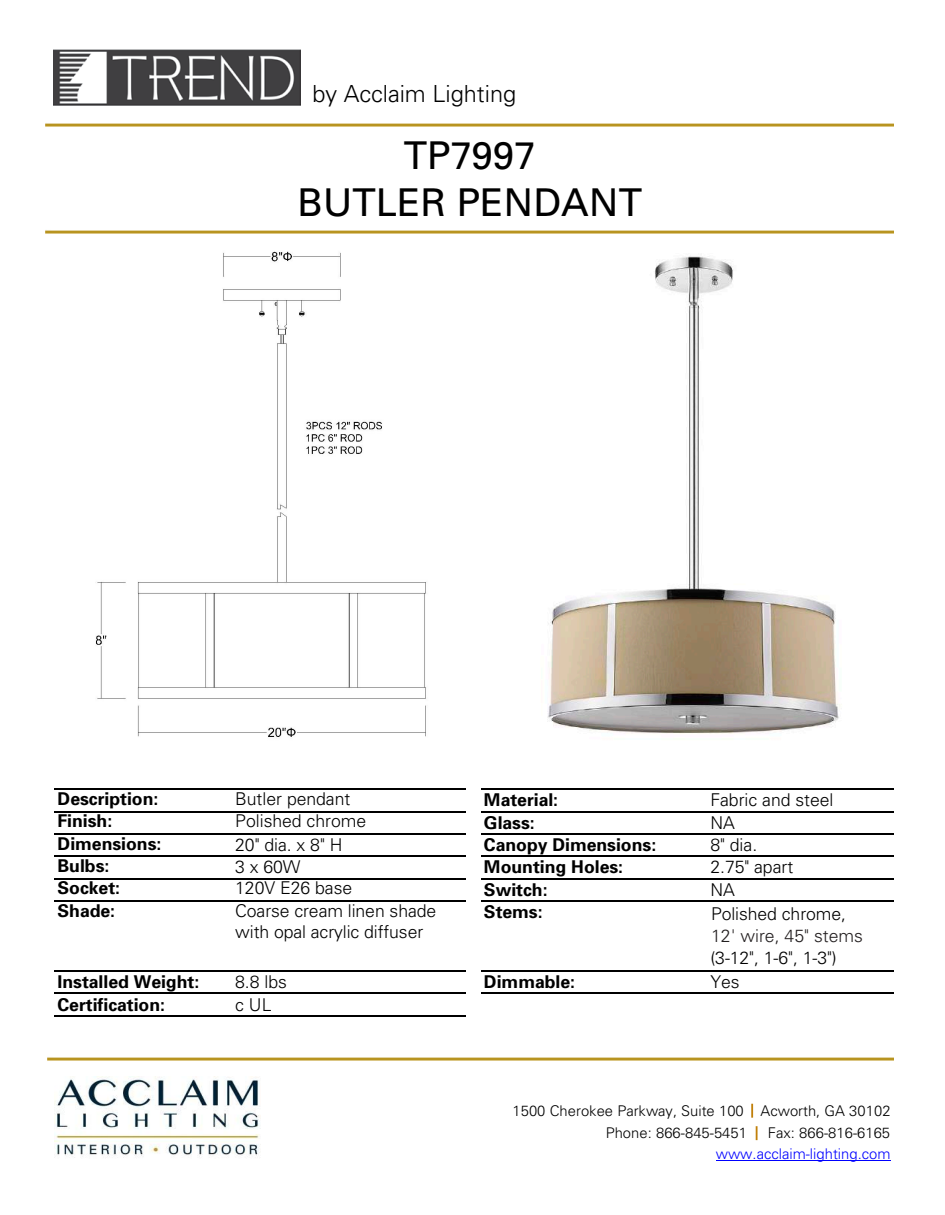
<style>
.page{position:relative;width:945px;height:1215px;background:#fff}
.page>*{position:absolute;margin:0;border:0;box-sizing:border-box;transform-origin:0 0}
.t1{font:38.4px/47px "Univers";color:#000;text-align:center}
.t2{font:300 23.55px "Univers";color:#000}
.t3{font:300 17.7px/21.1px "Univers";letter-spacing:-.005em;color:#000}
.t4{font:700 17.7px "Univers";color:#000}
.t5{font:300 17.7px "Univers";color:#231f20}
.t6{font:300 14.7px "Univers";letter-spacing:.005em;color:#000}
.t7{font:300 14.7px "Univers";color:#00f}
</style>
<div class="page">
<hr style="left:716px;top:1160px;width:175px;height:1px;background:#00f">
<hr style="left:54px;top:789px;width:412px;height:1px;background:#000">
<hr style="left:54px;top:811px;width:412px;height:1px;background:#000">
<hr style="left:54px;top:833px;width:412px;height:2px;background:#000">
<hr style="left:54px;top:856px;width:412px;height:1px;background:#000">
<hr style="left:54px;top:878px;width:412px;height:1px;background:#000">
<hr style="left:54px;top:900px;width:412px;height:2px;background:#000">
<hr style="left:54px;top:970px;width:412px;height:2px;background:#000">
<hr style="left:54px;top:993px;width:412px;height:1px;background:#000">
<hr style="left:481px;top:789px;width:412px;height:1px;background:#000">
<hr style="left:481px;top:811px;width:412px;height:1px;background:#000">
<hr style="left:481px;top:833px;width:412px;height:2px;background:#000">
<hr style="left:481px;top:856px;width:412px;height:1px;background:#000">
<hr style="left:481px;top:878px;width:412px;height:1px;background:#000">
<hr style="left:481px;top:900px;width:412px;height:2px;background:#000">
<hr style="left:481px;top:970px;width:412px;height:2px;background:#000">
<hr style="left:481px;top:993px;width:412px;height:1px;background:#000">
<hr style="left:54px;top:1015px;width:412px;height:2px;background:#000">
<img style="left:54px;top:49px;width:246px;height:56px">
<img style="left:54px;top:1077px;width:206px;height:81px">
<img style="left:45px;top:123px;width:849px;height:4px">
<img style="left:45px;top:230px;width:849px;height:4px">
<img style="left:48px;top:1057px;width:846px;height:4px">
<svg style="left:751px;top:1104px;width:2px;height:14px"></svg>
<svg style="left:756px;top:1126px;width:2px;height:14px"></svg>
<img style="left:547px;top:256px;width:293px;height:478px">
<img style="left:96px;top:251px;width:330px;height:486px">
<h2 class="t2" style="left:312px;top:80px;width:205px">by Acclaim Lighting</h2>
<h1 class="t1" style="left:297px;top:132px;width:347px">TP7997<br>BUTLER PENDANT</h1>
<p class="t4" style="left:58px;top:788px;width:102px">Description:</p>
<p class="t4" style="left:484px;top:789px;width:76px">Material:</p>
<p class="t3" style="left:710px;top:790px;width:125px">Fabric and steel</p>
<p class="t4" style="left:58px;top:810px;width:56px">Finish:</p>
<p class="t4" style="left:484px;top:812px;width:52px">Glass:</p>
<p class="t3" style="left:710px;top:812px;width:26px">NA</p>
<p class="t4" style="left:58px;top:833px;width:105px">Dimensions:</p>
<p class="t4" style="left:484px;top:834px;width:174px">Canopy Dimensions:</p>
<p class="t3" style="left:710px;top:834px;width:48px">8" dia.</p>
<p class="t4" style="left:58px;top:855px;width:53px">Bulbs:</p>
<p class="t3" style="left:235px;top:857px;width:67px">3 x 60W</p>
<p class="t4" style="left:484px;top:856px;width:141px">Mounting Holes:</p>
<p class="t3" style="left:710px;top:857px;width:84px">2.75" apart</p>
<p class="t4" style="left:58px;top:877px;width:64px">Socket:</p>
<p class="t3" style="left:235px;top:877px;width:119px">120V E26 base</p>
<p class="t4" style="left:484px;top:879px;width:65px">Switch:</p>
<p class="t3" style="left:710px;top:879px;width:26px">NA</p>
<p class="t4" style="left:58px;top:900px;width:59px">Shade:</p>
<p class="t3" style="left:235px;top:900px;width:203px">Coarse cream linen shade with opal acrylic diffuser</p>
<p class="t4" style="left:484px;top:901px;width:60px">Stems:</p>
<p class="t3" style="left:710px;top:947px;width:128px">(3-12", 1-6", 1-3")</p>
<p class="t4" style="left:58px;top:971px;width:143px">Installed Weight:</p>
<p class="t4" style="left:484px;top:971px;width:93px">Dimmable:</p>
<p class="t3" style="left:710px;top:971px;width:31px">Yes</p>
<p class="t4" style="left:58px;top:994px;width:109px">Certification:</p>
<p class="t3" style="left:235px;top:788px;width:132px;line-height:22.4px">Butler pendant<br>Polished chrome</p>
<p class="t3" style="left:235px;top:834px;width:109px">20" dia. x 8" H</p>
<p class="t3" style="left:711px;top:903px;width:136px">Polished chrome,</p>
<p class="t5" style="left:711px;top:925px;width:153px">12' wire, 45" stems</p>
<p class="t3" style="left:235px;top:971px;width:53px">8.8 lbs</p>
<p class="t3" style="left:235px;top:994px;width:38px">c UL</p>
<p class="t6" style="left:512px;top:1102px;width:380px">1500 Cherokee Parkway, Suite 100 Acworth, GA 30102</p>
<p class="t6" style="left:606px;top:1124px;width:143px">Phone: 866-845-5451</p>
<p class="t6" style="left:768px;top:1124px;width:124px">Fax: 866-816-6165</p>
<p class="t7" style="left:716px;top:1145px;width:176px">www.acclaim-lighting.com</p>
</div>
